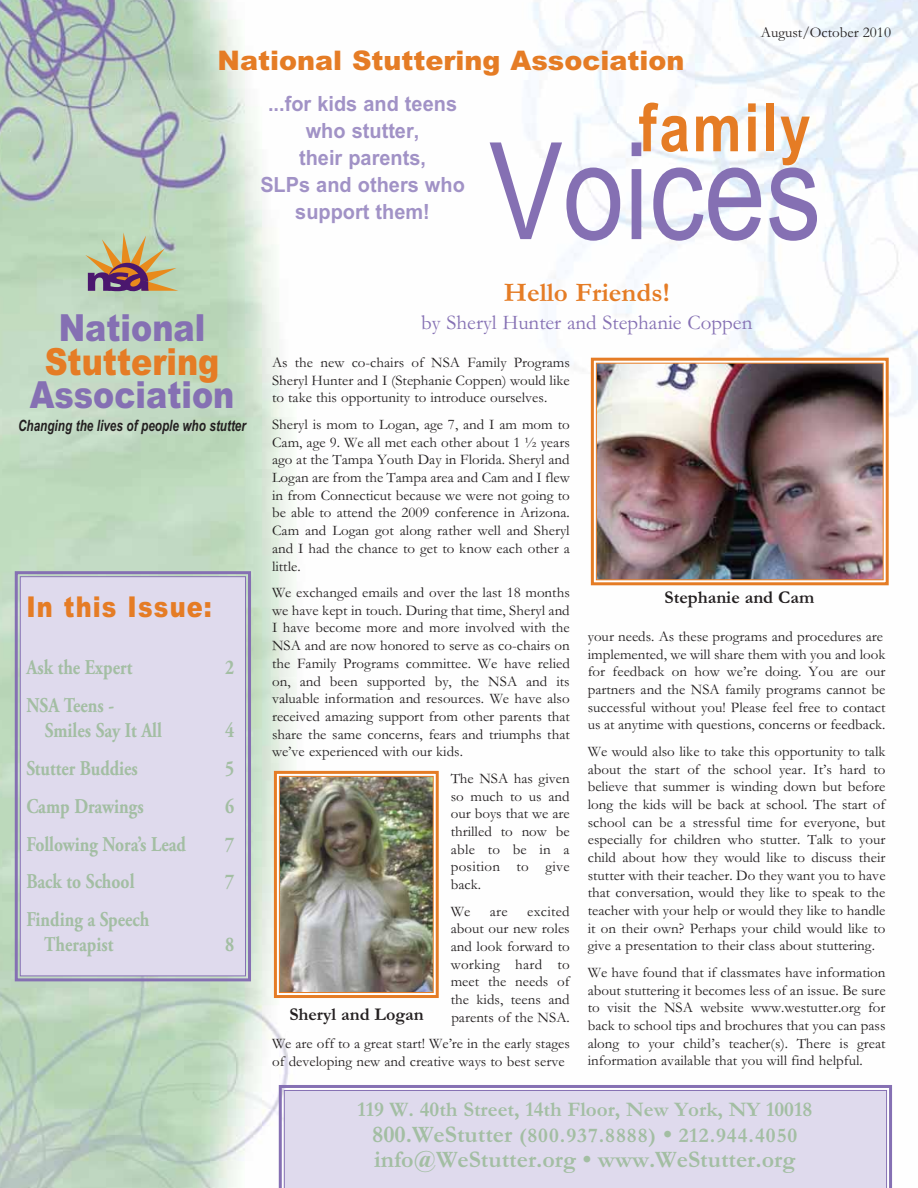
<style>
.page{position:relative;width:918px;height:1188px;background:#fff}
.page>*{position:absolute;margin:0;border:0;box-sizing:border-box;transform-origin:0 0}
.t1{font:135px "Arial Narrow";color:#8570b3}
.t2{font:700 66.9px "Arial Narrow";letter-spacing:.04em;color:#e57c25}
.t3{font:900 37.35px "Arial";color:#8570b3;scale:.85 1}
.t4{font:900 37.35px "Arial";color:#e57c25;scale:.85 1}
.t5{font:900 28.65px "Arial";letter-spacing:.045em;color:#e57c25;scale:.84 1}
.t6{font:900 27px "Arial";color:#e57c25}
.t7{font:700 27px "Garamond";color:#e57c25}
.t8{font:700 24px "Garamond";color:#a3bea3}
.t9{font:700 21px/25.2px "Adobe Garamond Pro";color:#a3bea3;scale:.84 1}
.t10{font:700 21px/25.5px "Garamond";color:#a3bea3;text-align:center}
.t11{font:700 21px/27px "Arial";color:#a192c6;text-align:center;scale:.95 1}
.t12{font:21px "Garamond";color:#8570b3}
.t13{font:700 18px "Garamond";color:#231f20}
.t14{font:italic 700 15.6px "Arial";color:#231f20;scale:.75 1}
.t15{font:15px "Garamond";color:#231f20}
.t16{font:14.7px/17.7px "Garamond";color:#231f20;text-align:justify}
.s1{font-size:24px}
</style>
<div class="page">
<img style="left:0;top:0;width:918px;height:1188px">
<div style="left:21px;top:577px;width:224px;height:398px;background:#dfdaed"></div>
<div style="left:15px;top:571px;width:236px;height:410px;border:3px solid #8570b3"></div>
<div style="left:20px;top:576px;width:226px;height:400px;border:1px solid #8570b3"></div>
<img style="left:598px;top:365px;width:284px;height:213px">
<div style="left:591px;top:358px;width:298px;height:227px;border:3px solid #e57c25"></div>
<div style="left:596px;top:363px;width:288px;height:217px;border:1px solid #e57c25"></div>
<svg style="left:85px;top:232px;width:93px;height:59px;background:#afa289"></svg>
<img style="left:281px;top:778px;width:151px;height:213px">
<div style="left:275px;top:772px;width:162px;height:225px;border:4px solid #fff"></div>
<div style="left:274px;top:771px;width:165px;height:227px;border:3px solid #e57c25"></div>
<div style="left:279px;top:776px;width:155px;height:217px;border:1px solid #e57c25"></div>
<svg style="left:279px;top:1085px;width:613px;height:103px"></svg>
<div style="left:284px;top:1090px;width:603px;height:98px;background:#dfdaed"></div>
<p class="t15" style="left:761px;top:27px;width:132px">August/October 2010</p>
<h3 class="t6" style="left:218px;top:45px;width:468px">National Stuttering Association</h3>
<h3 class="t11" style="left:260px;top:92px;width:217px">...for kids and teens who stutter,<br>their parents,<br>SLPs and others who support them!</h3>
<h2 class="t2" style="left:638px;top:89px;width:174px">family</h2>
<h1 class="t1" style="left:489px;top:114px;width:334px">Voices</h1>
<h3 class="t3" style="left:59px;top:307px;width:174px">National</h3>
<h3 class="t4" style="left:45px;top:340px;width:207px">Stuttering</h3>
<h3 class="t3" style="left:30px;top:373px;width:242px">Association</h3>
<p class="t14" style="left:18px;top:416px;width:305px">Changing the lives of people who stutter</p>
<h3 class="t5" style="left:26px;top:591px;width:222px">In this Issue:</h3>
<h3 class="t9" style="left:26px;top:657px;width:128px">Ask the Expert</h3>
<h3 class="t9" style="left:225px;top:657px;width:12px">2</h3>
<h3 class="t9" style="left:45px;top:694px;width:141px;text-indent:-19px">NSA Teens -<br>Smiles Say It All</h3>
<h3 class="t9" style="left:225px;top:720px;width:12px">4</h3>
<h3 class="t9" style="left:26px;top:757px;width:134px">Stutter Buddies</h3>
<h3 class="t9" style="left:225px;top:757px;width:12px">5</h3>
<h3 class="t9" style="left:26px;top:795px;width:141px">Camp Drawings</h3>
<h3 class="t9" style="left:225px;top:795px;width:12px">6</h3>
<h3 class="t9" style="left:26px;top:833px;width:192px">Following Nora’s Lead</h3>
<h3 class="t9" style="left:225px;top:833px;width:12px">7</h3>
<h3 class="t9" style="left:26px;top:871px;width:130px">Back to School</h3>
<h3 class="t9" style="left:225px;top:871px;width:12px">7</h3>
<h3 class="t9" style="left:44px;top:909px;width:127px;text-indent:-18px">Finding a Speech<br>Therapist</h3>
<h3 class="t9" style="left:225px;top:934px;width:12px">8</h3>
<h3 class="t7" style="left:504px;top:282px;width:167px">Hello Friends!</h3>
<h3 class="t12" style="left:421px;top:315px;width:333px">by Sheryl Hunter and Stephanie Coppen</h3>
<p class="t16" style="left:272px;top:355px;width:299px">As the new co-chairs of NSA Family Programs Sheryl Hunter and I (Stephanie Coppen) would like to take this opportunity to introduce ourselves.</p>
<p class="t16" style="left:272px;top:417px;width:299px">Sheryl is mom to Logan, age 7, and I am mom to Cam, age 9. We all met each other about 1 ½ years ago at the Tampa Youth Day in Florida. Sheryl and Logan are from the Tampa area and Cam and I flew in from Connecticut because we were not going to be able to attend the 2009 conference in Arizona.<br>Cam and Logan got along rather well and Sheryl and I had the chance to get to know each other a little.</p>
<p class="t16" style="left:272px;top:585px;width:299px">We exchanged emails and over the last 18 months we have kept in touch. During that time, Sheryl and I have become more and more involved with the NSA and are now honored to serve as co-chairs on the Family Programs committee. We have relied on, and been supported by, the NSA and its valuable information and resources. We have also received amazing support from other parents that share the same concerns, fears and triumphs that we’ve experienced with our kids.</p>
<p class="t16" style="left:451px;top:771px;width:121px">The NSA has given so much to us and our boys that we are thrilled to now be able to be in a position to give back.</p>
<p class="t16" style="left:451px;top:904px;width:21px">We</p>
<p class="t16" style="left:490px;top:904px;width:19px">are</p>
<p class="t16" style="left:451px;top:904px;width:121px;text-indent:76px">excited about our new roles and look forward to working hard to meet the needs of the kids, teens and parents of the NSA.</p>
<p class="t16" style="left:272px;top:1036px;width:299px">We are off to a great start! We’re in the early stages of developing new and creative ways to best serve</p>
<p class="t13" style="left:289px;top:1007px;width:136px">Sheryl and Logan</p>
<p class="t13" style="left:665px;top:591px;width:151px">Stephanie and Cam</p>
<p class="t16" style="left:588px;top:629px;width:299px;text-align:left">your needs. As these programs and procedures are implemented, we will share them with you and look for feedback on how we’re doing. You are our partners and the NSA family programs cannot be successful without you! Please feel free to contact us at anytime with questions, concerns or feedback.</p>
<p class="t16" style="left:588px;top:744px;width:299px">We would also like to take this opportunity to talk about the start of the school year. It’s hard to believe that summer is winding down but before long the kids will be back at school. The start of school can be a stressful time for everyone, but especially for children who stutter. Talk to your child about how they would like to discuss their stutter with their teacher. Do they want you to have that conversation, would they like to speak to the teacher with your help or would they like to handle it on their own? Perhaps your child would like to give a presentation to their class about stuttering.</p>
<p class="t16" style="left:588px;top:965px;width:299px">We have found that if classmates have information about stuttering it becomes less of an issue. Be sure to visit the NSA website www.westutter.org for back to school tips and brochures that you can pass along to your child’s teacher(s). There is great information available that you will find helpful.</p>
<h3 class="t10" style="left:357px;top:1098px;width:456px">119 W. 40th Street, 14th Floor, New York, NY 10018<br><span class="s1">800.WeStutter</span> (800.937.8888) <span class="s1">•</span> 212.944.4050</h3>
<h3 class="t8" style="left:374px;top:1150px;width:423px">info@WeStutter.org • www.WeStutter.org</h3>
</div>
